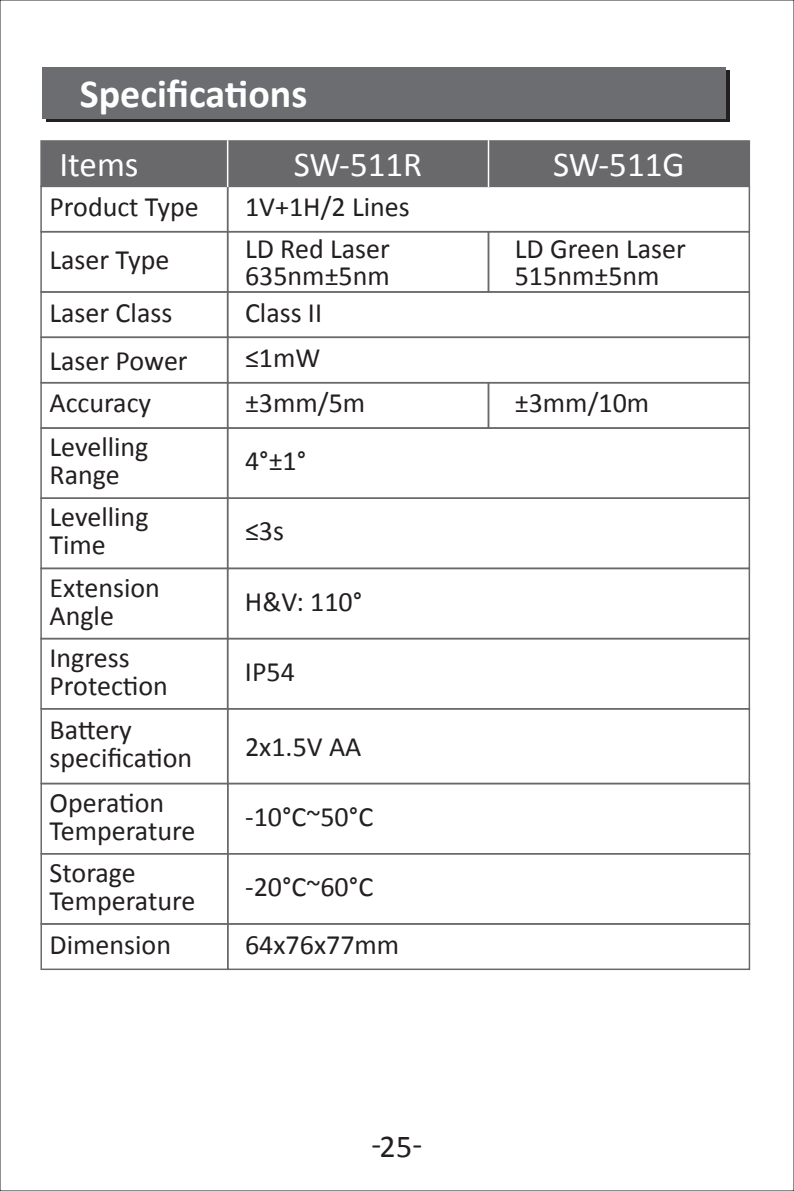
<style>
.page{position:relative;width:794px;height:1191px;background:#fff}
.page>*{position:absolute;margin:0;border:0;box-sizing:border-box;transform-origin:0 0}
.t1{font:700 39.9px "Calibri";color:#fff}
.t2{font:35px "Calibri";color:#fff}
.t3{font:31.85px "Calibri";color:#231f20}
.t4{font:28px/28px "Calibri";color:#231f20}
</style>
<div class="page">
<div style="left:46px;top:71px;width:683px;height:51px;background:#231f20"></div>
<div style="left:43px;top:67px;width:682px;height:52px;background:#6c6d70"></div>
<div style="left:488px;top:140px;width:262px;height:47px;background:#69696c;border:1px solid #69696c"></div>
<div style="left:227px;top:140px;width:262px;height:47px;background:#69696c;border:1px solid #69696c"></div>
<div style="left:40px;top:140px;width:188px;height:47px;background:#69696c;border:1px solid #69696c"></div>
<div style="left:227px;top:923px;width:523px;height:47px;border:1px solid #69696c"></div>
<div style="left:227px;top:186px;width:523px;height:46px;border:1px solid #69696c"></div>
<div style="left:227px;top:231px;width:262px;height:62px;border:1px solid #69696c"></div>
<div style="left:488px;top:231px;width:262px;height:62px;border:1px solid #69696c"></div>
<div style="left:227px;top:291px;width:523px;height:47px;border:1px solid #69696c"></div>
<div style="left:227px;top:336px;width:523px;height:47px;border:1px solid #69696c"></div>
<div style="left:227px;top:382px;width:262px;height:47px;border:1px solid #69696c"></div>
<div style="left:488px;top:382px;width:262px;height:47px;border:1px solid #69696c"></div>
<div style="left:227px;top:427px;width:523px;height:72px;border:1px solid #69696c"></div>
<div style="left:227px;top:638px;width:523px;height:71px;border:1px solid #69696c"></div>
<div style="left:227px;top:708px;width:523px;height:76px;border:1px solid #69696c"></div>
<div style="left:227px;top:853px;width:523px;height:71px;border:1px solid #69696c"></div>
<div style="left:227px;top:783px;width:523px;height:71px;border:1px solid #69696c"></div>
<div style="left:40px;top:923px;width:188px;height:47px;border:1px solid #69696c"></div>
<div style="left:40px;top:186px;width:188px;height:46px;border:1px solid #69696c"></div>
<div style="left:40px;top:231px;width:188px;height:62px;border:1px solid #69696c"></div>
<div style="left:40px;top:291px;width:188px;height:47px;border:1px solid #69696c"></div>
<div style="left:40px;top:336px;width:188px;height:47px;border:1px solid #69696c"></div>
<div style="left:40px;top:382px;width:188px;height:47px;border:1px solid #69696c"></div>
<div style="left:40px;top:427px;width:188px;height:72px;border:1px solid #69696c"></div>
<div style="left:40px;top:567px;width:188px;height:72px;border:1px solid #69696c"></div>
<div style="left:40px;top:638px;width:188px;height:71px;border:1px solid #69696c"></div>
<div style="left:40px;top:708px;width:188px;height:76px;border:1px solid #69696c"></div>
<div style="left:40px;top:853px;width:188px;height:71px;border:1px solid #69696c"></div>
<div style="left:40px;top:783px;width:188px;height:71px;border:1px solid #69696c"></div>
<div style="left:227px;top:497px;width:523px;height:72px;border:1px solid #69696c"></div>
<div style="left:40px;top:497px;width:188px;height:72px;border:1px solid #69696c"></div>
<hr style="left:227px;top:140px;width:1px;height:47px;background:#fff">
<hr style="left:488px;top:140px;width:1px;height:47px;background:#fff">
<h1 class="t1" style="left:80px;top:68px;width:229px">Specifications</h1>
<p class="t2" style="left:59px;top:142px;width:81px">Items</p>
<p class="t2" style="left:294px;top:142px;width:130px">SW-511R</p>
<p class="t2" style="left:553px;top:142px;width:133px">SW-511G</p>
<p class="t4" style="left:49px;top:193px;width:151px">Product Type</p>
<p class="t4" style="left:49px;top:246px;width:121px">Laser Type</p>
<p class="t4" style="left:49px;top:298px;width:124px">Laser Class</p>
<p class="t4" style="left:49px;top:346px;width:140px">Laser Power</p>
<p class="t4" style="left:49px;top:389px;width:103px">Accuracy</p>
<p class="t4" style="left:49px;top:433px;width:101px">Levelling<br>Range</p>
<p class="t4" style="left:49px;top:503px;width:101px">Levelling<br>Time</p>
<p class="t4" style="left:49px;top:573px;width:112px">Extension<br>Angle</p>
<p class="t4" style="left:49px;top:643px;width:120px">Ingress<br>Protection</p>
<p class="t4" style="left:50px;top:716px;width:144px">Battery specification</p>
<p class="t4" style="left:50px;top:788px;width:147px">Operation<br>Temperature</p>
<p class="t4" style="left:50px;top:858px;width:147px">Storage<br>Temperature</p>
<p class="t4" style="left:50px;top:930px;width:123px">Dimension</p>
<p class="t4" style="left:245px;top:193px;width:166px">1V+1H/2 Lines</p>
<p class="t4" style="left:245px;top:236px;width:146px;line-height:26.2px">LD Red Laser<br>635nm±5nm</p>
<p class="t4" style="left:245px;top:298px;width:79px">Class II</p>
<p class="t4" style="left:245px;top:344px;width:77px">≤1mW</p>
<p class="t4" style="left:515px;top:236px;width:173px;line-height:26.2px">LD Green Laser<br>515nm±5nm</p>
<p class="t4" style="left:245px;top:389px;width:122px">±3mm/5m</p>
<p class="t4" style="left:515px;top:389px;width:136px">±3mm/10m</p>
<p class="t4" style="left:245px;top:447px;width:63px">4°±1°</p>
<p class="t4" style="left:245px;top:517px;width:41px">≤3s</p>
<p class="t4" style="left:245px;top:587px;width:119px">H&amp;V: 110°</p>
<p class="t4" style="left:245px;top:657px;width:51px">IP54</p>
<p class="t4" style="left:245px;top:733px;width:118px">2x1.5V AA</p>
<p class="t4" style="left:245px;top:802px;width:130px">-10°C~50°C</p>
<p class="t4" style="left:245px;top:872px;width:130px">-20°C~60°C</p>
<p class="t4" style="left:245px;top:930px;width:156px">64x76x77mm</p>
<p class="t3" style="left:371px;top:1126px;width:52px">-25-</p>
</div>
